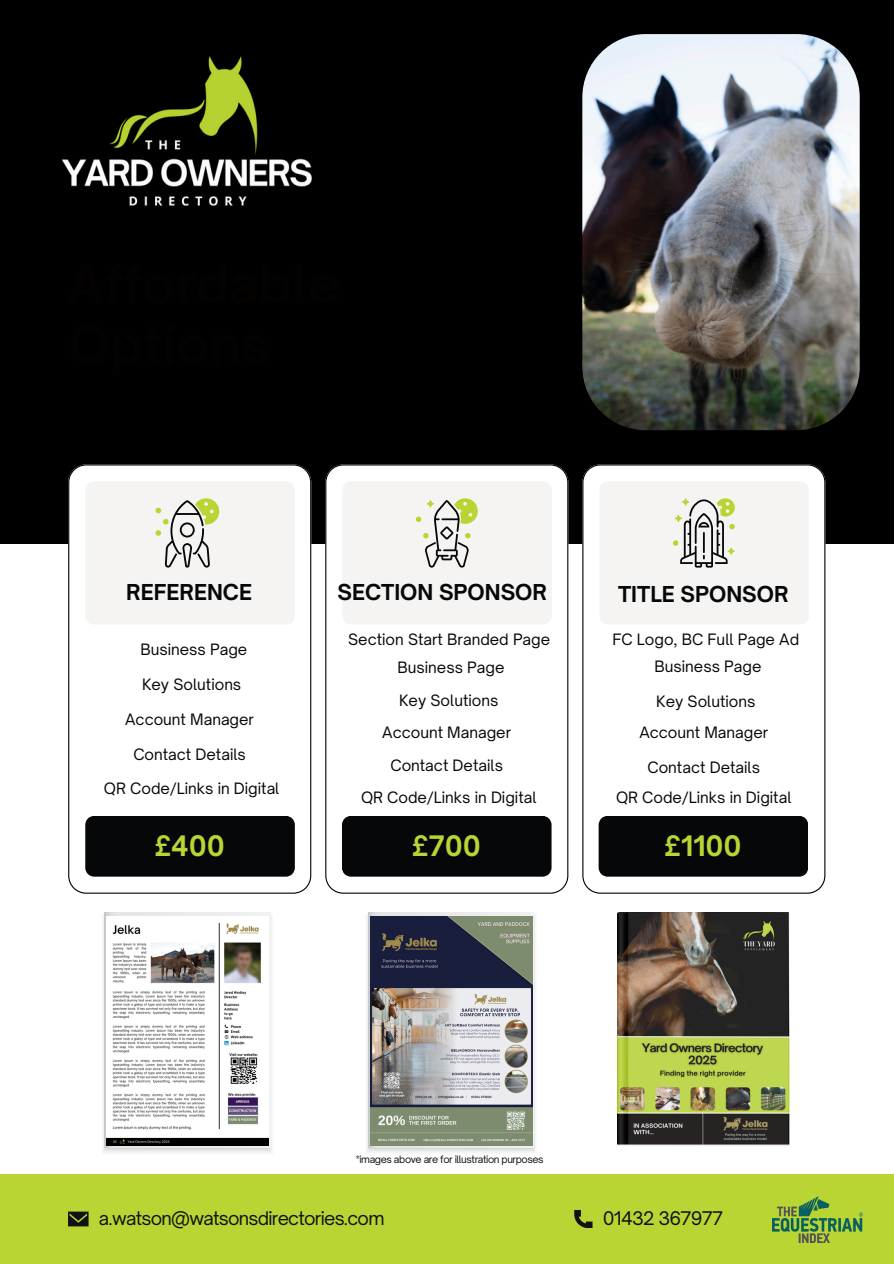
<style>
.page{position:relative;width:894px;height:1264px;background:#fff}
.page>*{position:absolute;margin:0;border:0;box-sizing:border-box;transform-origin:0 0}
.t1{font:700 27px "Open Sauce One";color:#b9d533}
.t2{font:700 21px "Open Sauce One";color:#050709}
.t3{font:18px "Open Sauce One";letter-spacing:-.04em;color:#111}
.t4{font:15px "Open Sauce One";color:#050709}
.t5{font:9.75px "Open Sauce One";letter-spacing:-.04em;color:#111}
</style>
<div class="page">
<div style="left:0;top:0;width:893px;height:544px;background:#000"></div>
<svg style="left:68px;top:464px;width:243px;height:429px"></svg>
<svg style="left:325px;top:464px;width:243px;height:429px"></svg>
<svg style="left:582px;top:464px;width:243px;height:429px"></svg>
<div style="left:85px;top:815px;width:210px;height:61px;background:#050709"></div>
<div style="left:342px;top:815px;width:209px;height:61px;background:#050709"></div>
<div style="left:598px;top:815px;width:210px;height:61px;background:#050709"></div>
<div style="left:85px;top:481px;width:209px;height:143px;background:#f6f4f2"></div>
<div style="left:342px;top:481px;width:209px;height:143px;background:#f6f4f2"></div>
<div style="left:599px;top:481px;width:209px;height:143px;background:#f6f4f2"></div>
<img style="left:582px;top:34px;width:277px;height:396px;border-radius:63px">
<div style="left:0;top:1174px;width:893px;height:89px;background:#b9d534"></div>
<svg style="left:68px;top:1211px;width:20px;height:15px"></svg>
<svg style="left:574px;top:1210px;width:18px;height:17px"></svg>
<img style="left:617px;top:912px;width:171px;height:233px">
<img style="left:772px;top:1196px;width:90px;height:46px">
<svg style="left:367px;top:913px;width:168px;height:240px"></svg>
<svg style="left:368px;top:913px;width:165px;height:234px;background:#bbbebc"></svg>
<img style="left:370px;top:916px;width:162px;height:229px">
<svg style="left:103px;top:913px;width:169px;height:240px"></svg>
<svg style="left:105px;top:913px;width:165px;height:234px;fill:#ebebeb"></svg>
<img style="left:106px;top:916px;width:162px;height:229px">
<img style="left:61px;top:56px;width:251px;height:150px">
<h3 class="t2" style="left:126px;top:578px;width:127px">REFERENCE</h3>
<p class="t4" style="left:140px;top:640px;width:108px">Business Page</p>
<p class="t4" style="left:142px;top:674px;width:101px">Key Solutions</p>
<h3 class="t4" style="left:125px;top:709px;width:130px">Account Manager</h3>
<p class="t4" style="left:133px;top:744px;width:114px">Contact Details</p>
<p class="t4" style="left:104px;top:779px;width:177px">QR Code/Links in Digital</p>
<p class="t2" style="left:337px;top:578px;width:211px">SECTION SPONSOR</p>
<p class="t2" style="left:618px;top:580px;width:172px">TITLE SPONSOR</p>
<p class="t4" style="left:348px;top:630px;width:203px">Section Start Branded Page</p>
<h2 class="t4" style="left:612px;top:630px;width:188px">FC Logo, BC Full Page Ad</h2>
<p class="t4" style="left:397px;top:658px;width:108px">Business Page</p>
<p class="t4" style="left:654px;top:656px;width:108px">Business Page</p>
<h2 class="t4" style="left:399px;top:690px;width:101px">Key Solutions</h2>
<p class="t4" style="left:656px;top:691px;width:101px">Key Solutions</p>
<p class="t4" style="left:382px;top:723px;width:130px">Account Manager</p>
<p class="t4" style="left:639px;top:723px;width:130px">Account Manager</p>
<p class="t4" style="left:390px;top:755px;width:114px">Contact Details</p>
<p class="t4" style="left:647px;top:758px;width:114px">Contact Details</p>
<h2 class="t4" style="left:361px;top:788px;width:177px">QR Code/Links in Digital</h2>
<p class="t4" style="left:615px;top:788px;width:177px">QR Code/Links in Digital</p>
<p class="t1" style="left:154px;top:829px;width:72px">£400</p>
<p class="t1" style="left:411px;top:829px;width:71px">£700</p>
<p class="t1" style="left:664px;top:829px;width:79px">£1100</p>
<p class="t5" style="left:356px;top:1153px;width:189px">*images above are for illustration purposes</p>
<p class="t3" style="left:99px;top:1206px;width:287px">a.watson@watsonsdirectories.com</p>
<h1 class="t3" style="left:602px;top:1206px;width:122px">01432 367977</h1>
</div>
